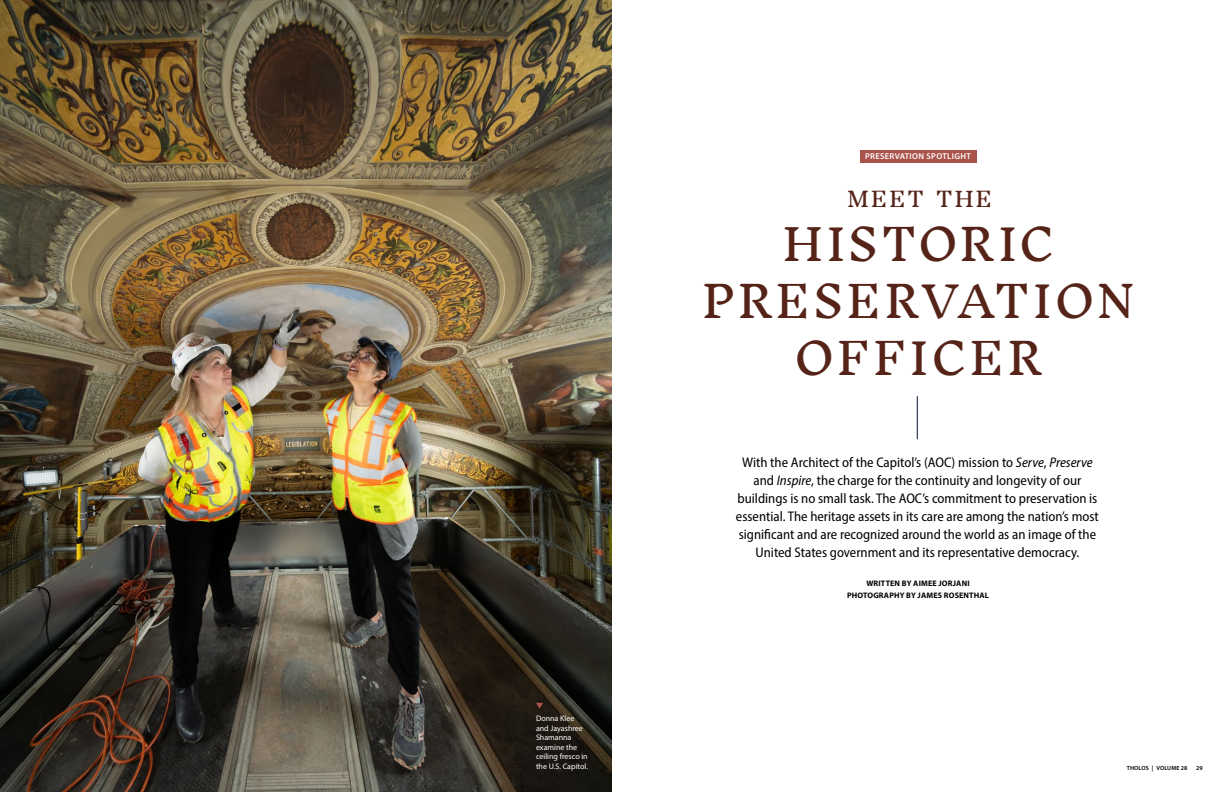
<style>
.page{position:relative;width:1224px;height:792px;background:#fff}
.page>*{position:absolute;margin:0;border:0;box-sizing:border-box;transform-origin:0 0}
.t1{font:42.9px/56.9px "Inknut Antiqua";letter-spacing:.07em;color:#562318;text-align:center}
.t2{font:20.5px "Inknut Antiqua";letter-spacing:.08em;color:#562318}
.t3{font:semi-condensed 14px/18px "Myriad Pro";color:#000;text-align:center}
.t4{font:600 8.5px "Myriad Pro";letter-spacing:.04em;color:#fff}
.t5{font:8px/9.5px "Myriad Pro";color:#fff}
.t6{font:700 8px "Myriad Pro";letter-spacing:.02em;color:#000}
.t7{font:600 6px "Myriad Pro";letter-spacing:.02em;color:#000}
.s1{font-style:italic}
</style>
<div class="page">
<img style="left:0;top:0;width:612px;height:792px">
<div style="left:860px;top:150px;width:116px;height:12px;background:#aa534a"></div>
<hr style="left:917px;top:396px;width:1px;height:43px;background:#001331">
<svg style="left:536px;top:703px;width:7px;height:6px"></svg>
<p class="t5" style="left:536px;top:714px;width:54px">Donna Klee and Jayashree<br>Shamanna examine the ceiling fresco in the U.S. Capitol.</p>
<h2 class="t4" style="left:865px;top:151px;width:107px">PRESERVATION SPOTLIGHT</h2>
<h2 class="t2" style="left:847px;top:188px;width:147px">MEET THE</h2>
<h2 class="t1" style="left:702px;top:218px;width:434px">HISTORIC<br>PRESERVATION<br>OFFICER</h2>
<p class="t3" style="left:736px;top:453px;width:364px">With the Architect of the Capitol’s (AOC) mission to <span class="s1">Serve</span>, <span class="s1">Preserve </span>and <span class="s1">Inspire</span>, the charge for the continuity and longevity of our buildings is no small task. The AOC’s commitment to preservation is essential. The heritage assets in its care are among the nation’s most significant and are recognized around the world as an image of the United States government and its representative democracy.</p>
<p class="t6" style="left:866px;top:578px;width:105px">WRITTEN BY AIMEE JORJANI</p>
<p class="t6" style="left:847px;top:590px;width:143px">PHOTOGRAPHY BY JAMES ROSENTHAL</p>
<p class="t7" style="left:1127px;top:764px;width:62px">THOLOS | VOLUME 28</p>
<p class="t7" style="left:1196px;top:764px;width:8px">29</p>
</div>
